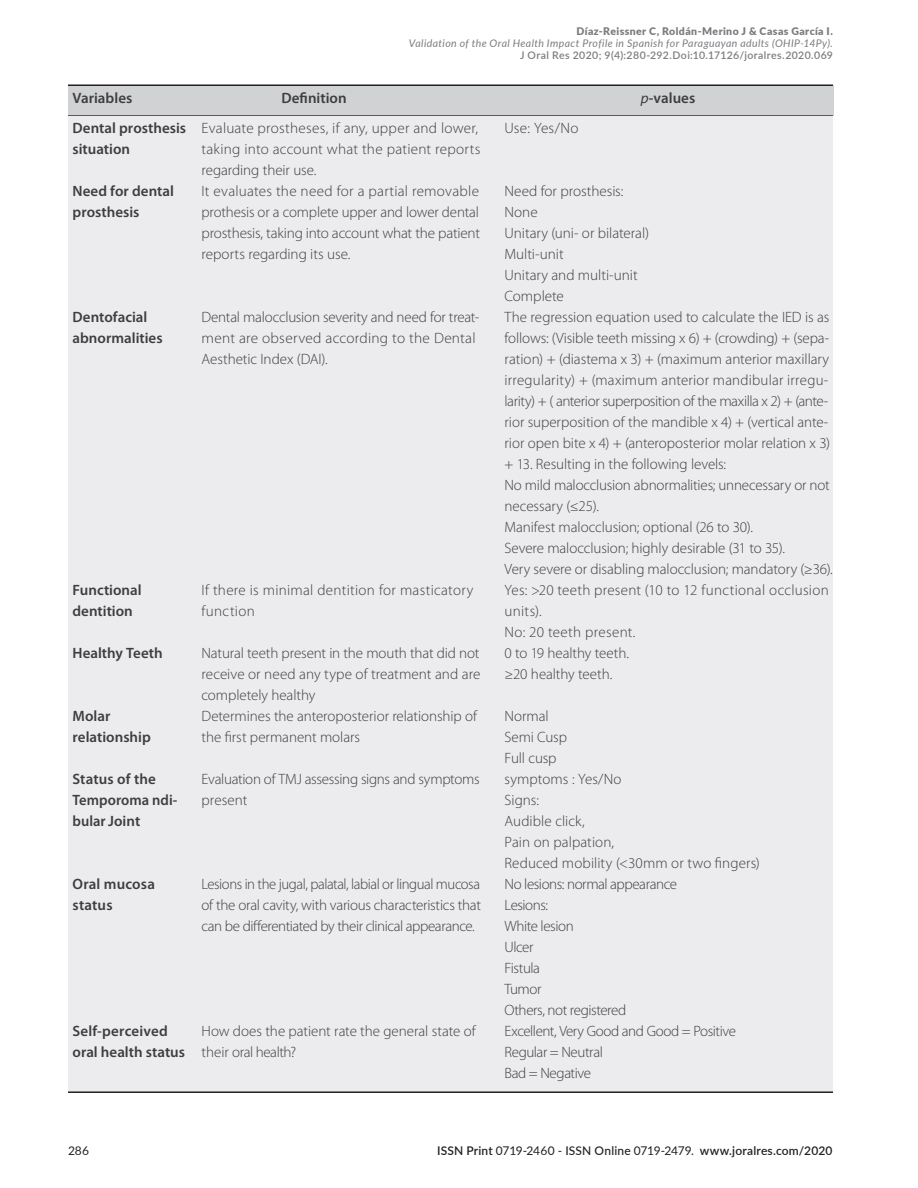
<style>
.page{position:relative;width:918px;height:1188px;background:#fff}
.page>*{position:absolute;margin:0;border:0;box-sizing:border-box;transform-origin:0 0}
.t1{font:300 15px "Myriad Pro";letter-spacing:-.005em;color:#3e3e3f}
.t2{font:300 15px "Myriad Pro";letter-spacing:-.03em;color:#3e3e3f}
.t3{font:300 15px "Myriad Pro";letter-spacing:.015em;color:#3e3e3f}
.t4{font:600 15px "Myriad Pro";color:#3e3e3f}
.t5{font:300 15px "Myriad Pro";letter-spacing:.02em;color:#3e3e3f}
.t6{font:300 15px "Myriad Pro";letter-spacing:-.025em;color:#3e3e3f}
.t7{font:300 15px "Myriad Pro";letter-spacing:.025em;color:#3e3e3f}
.t8{font:600 12px "Lato";letter-spacing:.015em;color:#231f20}
.t9{font:12px "Lato";color:#231f20}
.t10{font:italic 10.5px "Lato";letter-spacing:.04em;color:#7a7c7f}
.t11{font:600 10.5px "Lato";letter-spacing:.035em;color:#7a7c7f}
.t12{font:900 10.5px "Lato";letter-spacing:.04em;color:#7a7c7f}
.s1{font-weight:400;font-style:italic}
.s2{font-weight:600}
.s3{font-weight:300}
.s4{font-weight:400}
.s5{font-weight:500}
</style>
<div class="page">
<div style="left:68px;top:85px;width:765px;height:31px;background:#d1d2d4"></div>
<hr style="left:68px;top:84px;width:765px;height:2px;background:#231f20">
<hr style="left:68px;top:115px;width:765px;height:2px;background:#231f20">
<div style="left:68px;top:116px;width:765px;height:977px;background:#ececee"></div>
<hr style="left:68px;top:1091px;width:765px;height:2px;background:#231f20">
<p class="t12" style="left:576px;top:24px;width:258px">Díaz-Reissner C, Roldán-Merino J &amp; Casas García I.</p>
<p class="t10" style="left:409px;top:36px;width:425px">Validation of the Oral Health Impact Profile in Spanish for Paraguayan adults (OHIP-14Py).</p>
<p class="t11" style="left:520px;top:48px;width:314px">J Oral Res 2020; 9(4):280-292.Doi:10.17126/joralres.2020.069</p>
<p class="t4" style="left:73px;top:88px;width:61px">Variables</p>
<p class="t4" style="left:281px;top:88px;width:67px">Definition</p>
<p class="t4" style="left:641px;top:88px;width:56px"><span class="s1">p</span>-values</p>
<p class="t3" style="left:73px;top:119px;width:407px"><span class="s2">Dental prosthesis</span> Evaluate prostheses, if any, upper and lower,</p>
<p class="t1" style="left:505px;top:119px;width:75px">Use: Yes/No</p>
<p class="t4" style="left:73px;top:139px;width:59px">situation</p>
<p class="t3" style="left:202px;top:140px;width:281px">taking into account what the patient reports</p>
<p class="t1" style="left:202px;top:161px;width:116px">regarding their use.</p>
<p class="t4" style="left:73px;top:181px;width:103px">Need for dental</p>
<p class="t3" style="left:202px;top:182px;width:279px">It evaluates the need for a partial removable</p>
<p class="t1" style="left:505px;top:182px;width:120px">Need for prosthesis:</p>
<p class="t4" style="left:73px;top:202px;width:69px">prosthesis</p>
<p class="t1" style="left:202px;top:203px;width:279px">prothesis or a complete upper and lower dental</p>
<p class="t1" style="left:505px;top:203px;width:35px">None</p>
<p class="t1" style="left:202px;top:224px;width:280px">prosthesis, taking into account what the patient</p>
<p class="t1" style="left:505px;top:224px;width:146px">Unitary (uni- or bilateral)</p>
<p class="t1" style="left:202px;top:245px;width:151px">reports regarding its use.</p>
<p class="t1" style="left:505px;top:245px;width:61px">Multi-unit</p>
<p class="t1" style="left:505px;top:266px;width:135px">Unitary and multi-unit</p>
<p class="t1" style="left:505px;top:287px;width:61px">Complete</p>
<p class="t4" style="left:73px;top:307px;width:76px">Dentofacial</p>
<p class="t1" style="left:202px;top:308px;width:279px">Dental malocclusion severity and need for treat-</p>
<p class="t1" style="left:505px;top:308px;width:327px">The regression equation used to calculate the IED is as</p>
<p class="t4" style="left:73px;top:328px;width:92px">abnormalities</p>
<p class="t3" style="left:202px;top:329px;width:276px">ment are observed according to the Dental</p>
<p class="t1" style="left:505px;top:329px;width:326px">follows: (Visible teeth missing x 6) + (crowding) + (sepa-</p>
<p class="t1" style="left:202px;top:350px;width:128px">Aesthetic Index (DAI).</p>
<p class="t1" style="left:505px;top:350px;width:326px">ration) + (diastema x 3) + (maximum anterior maxillary</p>
<p class="t3" style="left:505px;top:371px;width:325px">irregularity) + (maximum anterior mandibular irregu-</p>
<p class="t2" style="left:505px;top:392px;width:325px">larity) + ( anterior superposition of the maxilla x 2) + (ante-</p>
<p class="t1" style="left:505px;top:413px;width:325px">rior superposition of the mandible x 4) + (vertical ante-</p>
<p class="t1" style="left:505px;top:434px;width:327px">rior open bite x 4) + (anteroposterior molar relation x 3)</p>
<p class="t1" style="left:505px;top:455px;width:223px">+ 13. Resulting in the following levels:</p>
<p class="t1" style="left:505px;top:476px;width:327px">No mild malocclusion abnormalities; unnecessary or not</p>
<p class="t1" style="left:505px;top:497px;width:96px">necessary (≤25).</p>
<p class="t1" style="left:505px;top:518px;width:250px">Manifest malocclusion; optional (26 to 30).</p>
<p class="t1" style="left:505px;top:539px;width:282px">Severe malocclusion; highly desirable (31 to 35).</p>
<p class="t1" style="left:505px;top:560px;width:330px">Very severe or disabling malocclusion; mandatory (≥36).</p>
<p class="t4" style="left:73px;top:580px;width:71px">Functional</p>
<p class="t5" style="left:202px;top:581px;width:273px">If there is minimal dentition for masticatory</p>
<p class="t3" style="left:505px;top:581px;width:326px">Yes: &gt;20 teeth present (10 to 12 functional occlusion</p>
<p class="t4" style="left:73px;top:601px;width:62px">dentition</p>
<p class="t7" style="left:202px;top:602px;width:55px">function</p>
<p class="t1" style="left:505px;top:602px;width:39px">units).</p>
<p class="t5" style="left:505px;top:623px;width:133px">No: 20 teeth present.</p>
<p class="t4" style="left:73px;top:643px;width:92px">Healthy Teeth</p>
<p class="t1" style="left:202px;top:644px;width:279px">Natural teeth present in the mouth that did not</p>
<p class="t1" style="left:505px;top:644px;width:126px">0 to 19 healthy teeth.</p>
<p class="t1" style="left:202px;top:665px;width:280px">receive or need any type of treatment and are</p>
<p class="t1" style="left:505px;top:665px;width:109px">≥20 healthy teeth.</p>
<p class="t1" style="left:202px;top:686px;width:115px">completely healthy</p>
<p class="t4" style="left:73px;top:706px;width:39px">Molar</p>
<p class="t1" style="left:202px;top:707px;width:277px">Determines the anteroposterior relationship of</p>
<p class="t1" style="left:505px;top:707px;width:46px">Normal</p>
<p class="t4" style="left:73px;top:727px;width:80px">relationship</p>
<p class="t1" style="left:202px;top:728px;width:160px">the first permanent molars</p>
<p class="t1" style="left:505px;top:728px;width:64px">Semi Cusp</p>
<p class="t1" style="left:505px;top:749px;width:54px">Full cusp</p>
<p class="t4" style="left:73px;top:769px;width:85px">Status of the</p>
<p class="t1" style="left:202px;top:770px;width:280px">Evaluation of TMJ assessing signs and symptoms</p>
<p class="t1" style="left:505px;top:770px;width:118px">symptoms : Yes/No</p>
<p class="t4" style="left:73px;top:790px;width:107px">Temporoma ndi-</p>
<p class="t1" style="left:202px;top:791px;width:47px">present</p>
<p class="t1" style="left:505px;top:791px;width:36px">Signs:</p>
<p class="t4" style="left:73px;top:811px;width:69px">bular Joint</p>
<p class="t1" style="left:505px;top:812px;width:82px">Audible click,</p>
<p class="t1" style="left:505px;top:833px;width:111px">Pain on palpation,</p>
<p class="t1" style="left:505px;top:854px;width:257px">Reduced mobility (&lt;30mm or two fingers)</p>
<p class="t4" style="left:73px;top:874px;width:84px">Oral mucosa</p>
<p class="t2" style="left:202px;top:875px;width:280px">Lesions in the jugal, palatal, labial or lingual mucosa</p>
<p class="t2" style="left:505px;top:875px;width:174px">No lesions: normal appearance</p>
<p class="t4" style="left:73px;top:895px;width:42px">status</p>
<p class="t1" style="left:202px;top:896px;width:281px">of the oral cavity, with various characteristics that</p>
<p class="t2" style="left:505px;top:896px;width:45px">Lesions:</p>
<p class="t2" style="left:202px;top:917px;width:275px">can be differentiated by their clinical appearance.</p>
<p class="t2" style="left:505px;top:917px;width:71px">White lesion</p>
<p class="t1" style="left:505px;top:938px;width:30px">Ulcer</p>
<p class="t2" style="left:505px;top:959px;width:37px">Fistula</p>
<p class="t1" style="left:505px;top:980px;width:39px">Tumor</p>
<p class="t2" style="left:505px;top:1001px;width:123px">Others, not registered</p>
<p class="t4" style="left:73px;top:1021px;width:97px">Self-perceived</p>
<p class="t1" style="left:202px;top:1022px;width:276px">How does the patient rate the general state of</p>
<p class="t2" style="left:505px;top:1022px;width:233px">Excellent, Very Good and Good = Positive</p>
<p class="t4" style="left:73px;top:1042px;width:225px">oral health status <span class="s3">their oral health?</span></p>
<p class="t2" style="left:505px;top:1043px;width:100px">Regular = Neutral</p>
<p class="t6" style="left:505px;top:1064px;width:88px">Bad = Negative</p>
<p class="t9" style="left:68px;top:1142px;width:23px">286</p>
<p class="t8" style="left:437px;top:1142px;width:397px">ISSN Print <span class="s4">0719-2460 -</span> <span class="s5">ISSN Online</span> <span class="s4">0719-2479.</span> www.joralres.com/2020</p>
</div>
